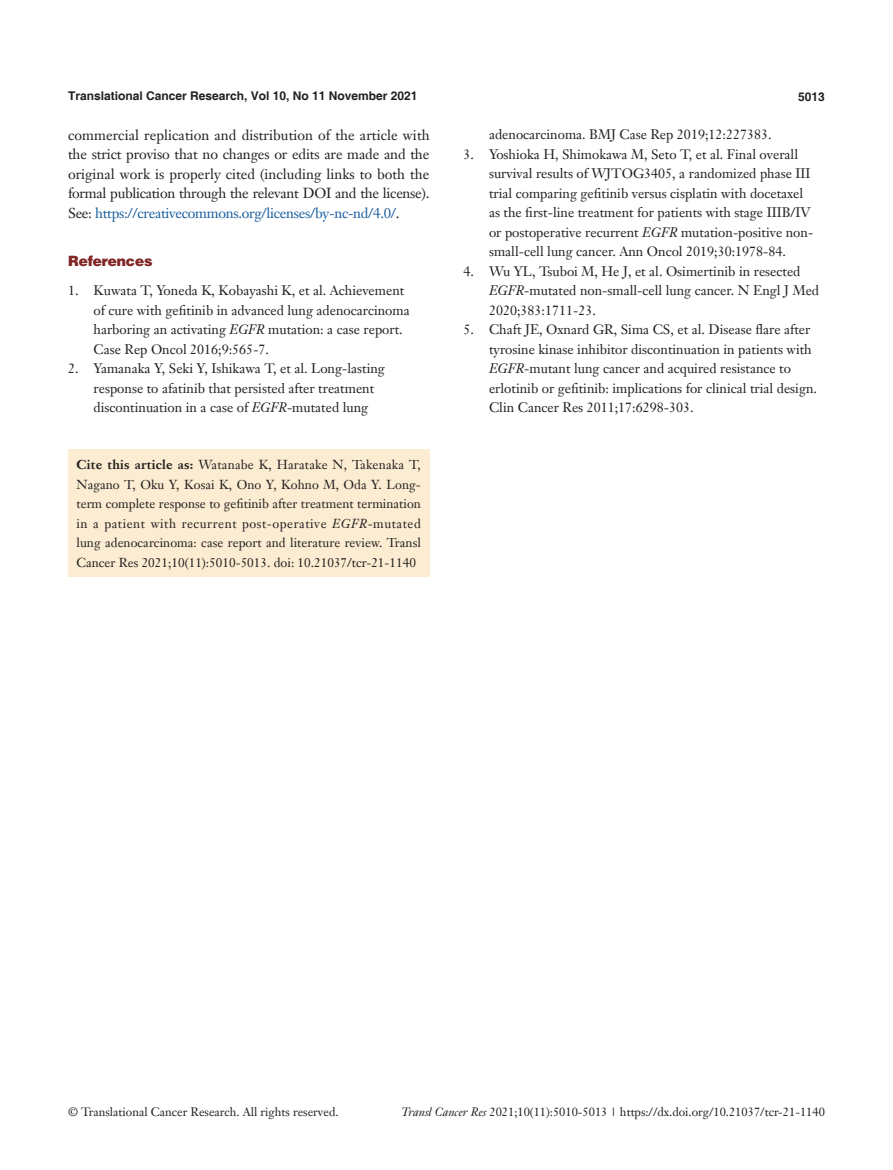
<style>
.page{position:relative;width:893px;height:1170px;background:#fff}
.page>*{position:absolute;margin:0;border:0;box-sizing:border-box;transform-origin:0 0}
.t1{font:14.25px/19.5px "Janson Text LT";letter-spacing:-.02em;color:#231f20;text-align:justify}
.t2{font:900 14.25px "Helvetica";color:#812627}
.t3{font:13.5px/19.5px "Janson Text LT";color:#231f20}
.Cite{font:12.75px/19.5px "Janson Text LT";color:#231f20;text-align:justify}
.t4{font:12px "Janson Text LT";color:#231f20}
.t5{font:700 12px "Helvetica";color:#231f20}
.s1{color:#175d9e}
.s2{font-style:italic}
.s3{font-weight:700}
</style>
<div class="page">
<div style="left:68px;top:450px;width:361px;height:127px;background:#fcedd2"></div>
<p class="t5" style="left:68px;top:88px;width:351px">Translational Cancer Research, Vol 10, No 11 November 2021</p>
<p class="t5" style="left:798px;top:89px;width:28px">5013</p>
<p class="t1" style="left:68px;top:125px;width:363px">commercial replication and distribution of the article with the strict proviso that no changes or edits are made and the original work is properly cited (including links to both the formal publication through the relevant DOI and the license).<br>See: <span class="s1">https://creativecommons.org/licenses/by-nc-nd/4.0/</span>.</p>
<p class="t2" style="left:68px;top:252px;width:86px">References</p>
<p class="t3" style="left:94px;top:281px;width:318px;text-indent:-26px">1. Kuwata T, Yoneda K, Kobayashi K, et al. Achievement of cure with gefitinib in advanced lung adenocarcinoma harboring an activating <span class="s2">EGFR</span> mutation: a case report.<br>Case Rep Oncol 2016;9:565-7.</p>
<p class="t3" style="left:94px;top:359px;width:293px;text-indent:-26px">2. Yamanaka Y, Seki Y, Ishikawa T, et al. Long-lasting response to afatinib that persisted after treatment discontinuation in a case of <span class="s2">EGFR</span>-mutated lung</p>
<p class="Cite" style="left:77px;top:455px;width:346px"><span class="s3">Cite this article as:</span> Watanabe K, Haratake N, Takenaka T, Nagano T, Oku Y, Kosai K, Ono Y, Kohno M, Oda Y. Long&shy;term complete response to gefitinib after treatment termination in a patient with recurrent post-operative <span class="s2">EGFR</span>-mutated lung adenocarcinoma: case report and literature review. Transl Cancer Res 2021;10(11):5010-5013. doi: 10.21037/tcr-21-1140</p>
<p class="t3" style="left:489px;top:125px;width:284px">adenocarcinoma. BMJ Case Rep 2019;12:227383.</p>
<p class="t3" style="left:489px;top:144px;width:326px;text-indent:-26px">3. Yoshioka H, Shimokawa M, Seto T, et al. Final overall survival results of WJTOG3405, a randomized phase III trial comparing gefitinib versus cisplatin with docetaxel as the first-line treatment for patients with stage IIIB/IV or postoperative recurrent <span class="s2">EGFR</span> mutation-positive non&shy;small-cell lung cancer. Ann Oncol 2019;30:1978-84.</p>
<p class="t3" style="left:489px;top:261px;width:332px;text-indent:-26px">4. Wu YL, Tsuboi M, He J, et al. Osimertinib in resected<br><span class="s2">EGFR</span>-mutated non-small-cell lung cancer. N Engl J Med<br>2020;383:1711-23.</p>
<p class="t3" style="left:489px;top:320px;width:329px;text-indent:-26px">5. Chaft JE, Oxnard GR, Sima CS, et al. Disease flare after tyrosine kinase inhibitor discontinuation in patients with <span class="s2">EGFR</span>-mutant lung cancer and acquired resistance to erlotinib or gefitinib: implications for clinical trial design.<br>Clin Cancer Res 2011;17:6298-303.</p>
<p class="t4" style="left:68px;top:1104px;width:272px">© Translational Cancer Research. All rights reserved.</p>
<p class="t4" style="left:402px;top:1104px;width:425px"><span class="s2">Transl Cancer Res</span> 2021;10(11):5010-5013 | https://dx.doi.org/10.21037/tcr-21-1140</p>
</div>
